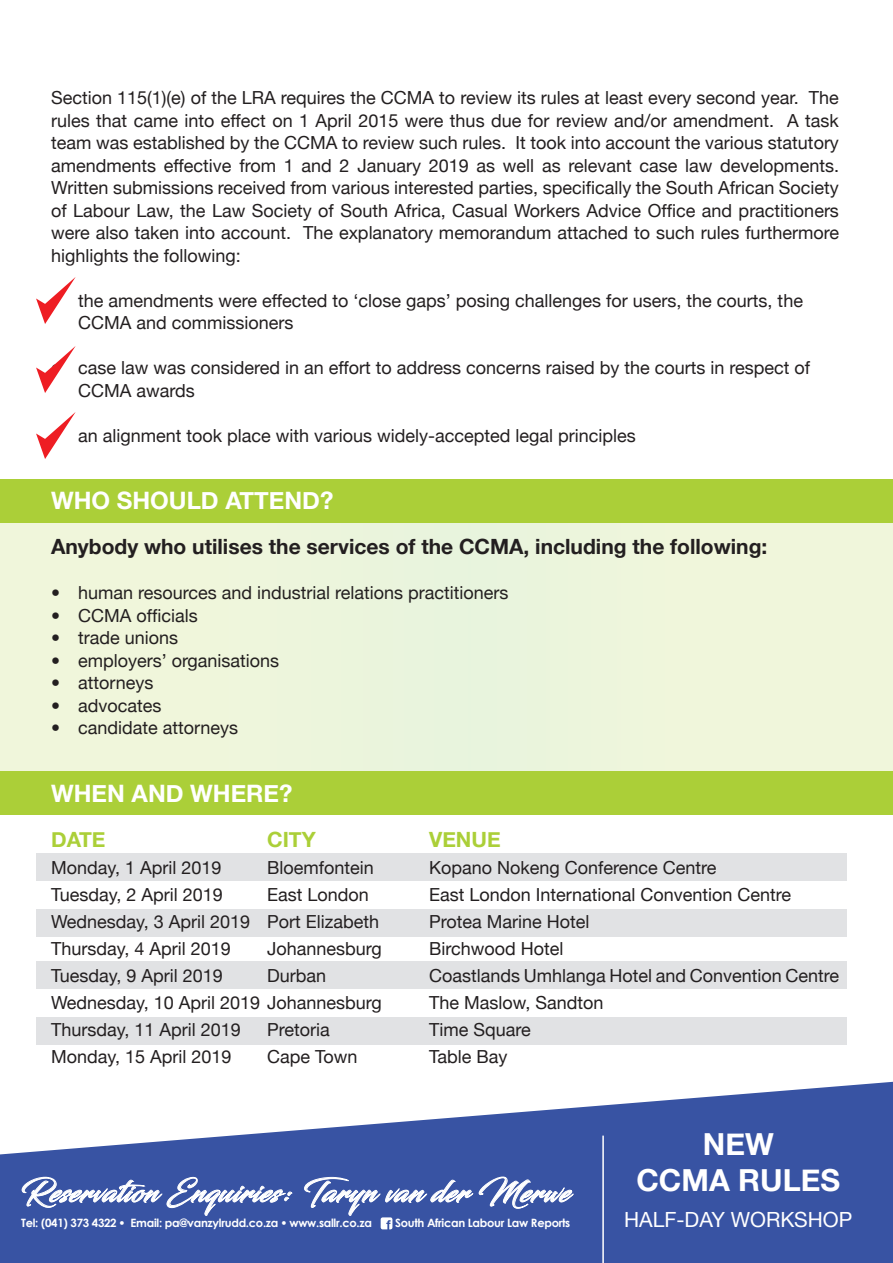
<style>
.page{position:relative;width:893px;height:1263px;background:#fff}
.page>*{position:absolute;margin:0;border:0;box-sizing:border-box;transform-origin:0 0}
.t1{font:700 30.3px "Helvetica Neue";color:#fff}
.t2{font:29.25px "Blacksword";letter-spacing:.025em;color:#fff}
.t3{font:700 24px "Helvetica Neue";color:#fff}
.t4{font:700 21px "Helvetica Neue";color:#231f20}
.t5{font:700 21px "Helvetica Neue";color:#abcf38}
.t6{font:20.85px "Helvetica Neue";color:#fff}
.t7{font:18px/22.5px "Helvetica Neue";color:#231f20}
.t8{font:700 11.4px "Century Gothic";letter-spacing:-.025em;color:#fff}
.s1{font-family:"Arial";font-weight:900}
</style>
<div class="page">
<div style="left:0;top:522px;width:893px;height:249px;background:#eff6db"></div>
<div style="left:0;top:479px;width:893px;height:43px;background:#abcf38"></div>
<div style="left:0;top:771px;width:893px;height:43px;background:#abcf38"></div>
<svg style="left:0;top:1082px;width:893px;height:181px;fill:#3853a3"></svg>
<svg style="left:22px;top:1177px;width:271px;height:78px;background:#4861aa"></svg>
<svg style="left:304px;top:1177px;width:169px;height:52px;background:#5269af"></svg>
<svg style="left:479px;top:1176px;width:95px;height:34px;background:#6076b5"></svg>
<div style="left:36px;top:854px;width:810px;height:27px;background:#e1e2e4"></div>
<div style="left:36px;top:909px;width:810px;height:27px;background:#e1e2e4"></div>
<div style="left:36px;top:962px;width:810px;height:27px;background:#e1e2e4"></div>
<div style="left:36px;top:1017px;width:810px;height:27px;background:#e1e2e4"></div>
<hr style="left:602px;top:1135px;width:2px;height:128px;background:#fff">
<svg style="left:36px;top:277px;width:40px;height:47px"></svg>
<svg style="left:36px;top:346px;width:40px;height:47px"></svg>
<svg style="left:36px;top:412px;width:40px;height:47px"></svg>
<p class="t7" style="left:51px;top:86px;width:789px;text-align:justify">Section 115(1)(e) of the LRA requires the CCMA to review its rules at least every second year. The rules that came into effect on 1 April 2015 were thus due for review and/or amendment. A task team was established by the CCMA to review such rules. It took into account the various statutory amendments effective from 1 and 2 January 2019 as well as relevant case law developments.<br>Written submissions received from various interested parties, specifically the South African Society of Labour Law, the Law Society of South Africa, Casual Workers Advice Office and practitioners were also taken into account. The explanatory memorandum attached to such rules furthermore highlights the following:</p>
<p class="t7" style="left:78px;top:289px;width:726px;text-indent:-27px">• the amendments were effected to ‘close gaps’ posing challenges for users, the courts, the<br>CCMA and commissioners</p>
<p class="t7" style="left:78px;top:356px;width:734px;text-indent:-27px">• case law was considered in an effort to address concerns raised by the courts in respect of<br>CCMA awards</p>
<p class="t7" style="left:51px;top:424px;width:586px">• an alignment took place with various widely-accepted legal principles</p>
<p class="t3" style="left:51px;top:486px;width:284px">WHO SHOULD ATTEND?</p>
<p class="t4" style="left:51px;top:534px;width:718px">Anybody who utilises the services of the CCMA, including the following:</p>
<p class="t7" style="left:51px;top:581px;width:459px">• human resources and industrial relations practitioners</p>
<p class="t7" style="left:51px;top:604px;width:148px">• CCMA officials</p>
<p class="t7" style="left:51px;top:626px;width:129px">• trade unions</p>
<p class="t7" style="left:51px;top:649px;width:230px">• employers’ organisations</p>
<p class="t7" style="left:51px;top:671px;width:104px">• attorneys</p>
<p class="t7" style="left:51px;top:694px;width:112px">• advocates</p>
<p class="t7" style="left:51px;top:716px;width:189px">• candidate attorneys</p>
<p class="t3" style="left:51px;top:778px;width:243px">WHEN AND WHERE?</p>
<p class="t5" style="left:51px;top:826px;width:56px">DATE</p>
<p class="t5" style="left:267px;top:826px;width:50px">CITY</p>
<p class="t5" style="left:429px;top:826px;width:73px">VENUE</p>
<p class="t7" style="left:51px;top:856px;width:172px">Monday, 1 April 2019</p>
<p class="t7" style="left:267px;top:856px;width:108px">Bloemfontein</p>
<p class="t7" style="left:429px;top:856px;width:289px">Kopano Nokeng Conference Centre</p>
<p class="t7" style="left:51px;top:883px;width:173px">Tuesday, 2 April 2019</p>
<p class="t7" style="left:267px;top:883px;width:103px">East London</p>
<p class="t7" style="left:429px;top:883px;width:364px">East London International Convention Centre</p>
<p class="t7" style="left:51px;top:910px;width:329px">Wednesday, 3 April 2019 Port Elizabeth</p>
<p class="t7" style="left:429px;top:910px;width:162px">Protea Marine Hotel</p>
<p class="t7" style="left:51px;top:937px;width:181px">Thursday, 4 April 2019</p>
<p class="t7" style="left:267px;top:937px;width:116px">Johannesburg</p>
<p class="t7" style="left:429px;top:937px;width:136px">Birchwood Hotel</p>
<p class="t7" style="left:51px;top:964px;width:173px">Tuesday, 9 April 2019</p>
<p class="t7" style="left:267px;top:964px;width:61px">Durban</p>
<p class="t7" style="left:429px;top:964px;width:411px">Coastlands Umhlanga Hotel and Convention Centre</p>
<p class="t7" style="left:51px;top:991px;width:332px">Wednesday, 10 April 2019 Johannesburg</p>
<p class="t7" style="left:429px;top:991px;width:176px">The Maslow, Sandton</p>
<p class="t7" style="left:51px;top:1018px;width:191px">Thursday, 11 April 2019</p>
<p class="t7" style="left:267px;top:1018px;width:64px">Pretoria</p>
<p class="t7" style="left:429px;top:1018px;width:103px">Time Square</p>
<p class="t7" style="left:51px;top:1045px;width:182px">Monday, 15 April 2019</p>
<p class="t7" style="left:267px;top:1045px;width:92px">Cape Town</p>
<p class="t7" style="left:429px;top:1045px;width:80px">Table Bay</p>
<p class="t2" style="left:21px;top:1174px;width:550px">Reservation Enquiries: Taryn van der Merwe</p>
<p class="t8" style="left:21px;top:1216px;width:352px">Tel: (041) 373 4322 <span class="s1">•</span> Email: pa@vanzylrudd.co.za <span class="s1">•</span> www.sallr.co.za</p>
<p class="t8" style="left:395px;top:1216px;width:177px">South African Labour Law Reports</p>
<p class="t1" style="left:703px;top:1125px;width:72px">NEW</p>
<p class="t1" style="left:636px;top:1161px;width:205px">CCMA RULES</p>
<p class="t6" style="left:624px;top:1207px;width:230px">HALF-DAY WORKSHOP</p>
</div>
